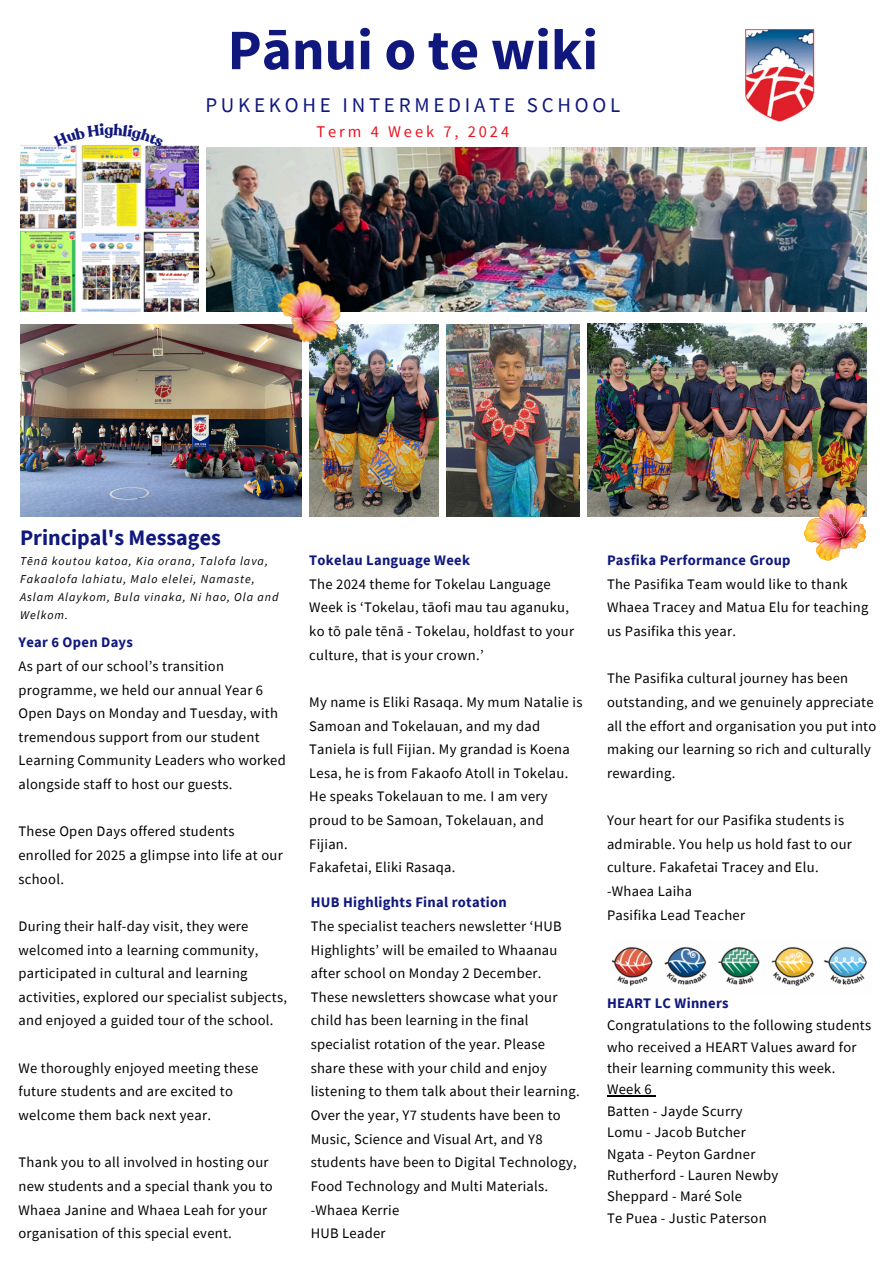
<style>
.page{position:relative;width:894px;height:1264px;background:#fff}
.page>*{position:absolute;margin:0;border:0;box-sizing:border-box;transform-origin:0 0}
.t1{font:700 57.3px "Source Sans Pro";color:#10187d}
.t2{font:700 22.05px "Source Sans Pro";color:#10187d}
.t3{font:20.85px "Source Sans Pro";letter-spacing:.18em;color:#10187d}
.t4{font:16.35px "Source Sans Pro";letter-spacing:.18em;color:#eb1320}
.t5{font:700 15.45px "Recoleta Alt";color:#10187d}
.t6{font:14.55px/23.7px "Source Sans Pro";letter-spacing:.02em;color:#000}
.t7{font:italic 12px/18px "Source Sans Pro";letter-spacing:.08em;color:#000}
.s1{font-weight:700;color:#10187d}
</style>
<div class="page">
<img style="left:745px;top:29px;width:69px;height:93px">
<img style="left:611px;top:947px;width:257px;height:39px">
<img style="left:446px;top:325px;width:133px;height:191px">
<img style="left:587px;top:324px;width:279px;height:192px">
<img style="left:309px;top:325px;width:129px;height:191px">
<img style="left:804px;top:498px;width:60px;height:62px">
<img style="left:20px;top:145px;width:178px;height:166px">
<img style="left:20px;top:325px;width:281px;height:191px">
<img style="left:207px;top:148px;width:659px;height:163px">
<img style="left:277px;top:280px;width:64px;height:63px">
<hr style="left:607px;top:1095px;width:44px;height:1px;background:#000">
<svg style="left:54px;top:145px;width:50px;height:2px"></svg>
<svg style="left:113px;top:145px;width:50px;height:2px"></svg>
<p class="t5" style="left:104px;top:119px;width:11px">g</p>
<h6 class="t1" style="left:227px;top:13px;width:372px">Pānui o te wiki</h6>
<h6 class="t3" style="left:205px;top:91px;width:416px">PUKEKOHE INTERMEDIATE SCHOOL</h6>
<h6 class="t4" style="left:316px;top:121px;width:194px">Term 4 Week 7, 2024</h6>
<h6 class="t2" style="left:20px;top:523px;width:202px">Principal's Messages</h6>
<p class="t7" style="left:20px;top:552px;width:260px">Tēnā koutou katoa, Kia orana, Talofa lava, Fakaalofa lahiatu, Malo elelei, Namaste, Aslam Alaykom, Bula vinaka, Ni hao, Ola and Welkom.</p>
<p class="t6" style="left:18px;top:630px;width:269px"><span class="s1">Year 6 Open Days<br></span>As part of our school’s transition programme, we held our annual Year 6<br>Open Days on Monday and Tuesday, with tremendous support from our student Learning Community Leaders who worked alongside staff to host our guests.</p>
<p class="t6" style="left:18px;top:819px;width:266px">These Open Days offered students enrolled for 2025 a glimpse into life at our school.</p>
<p class="t6" style="left:18px;top:913px;width:270px">During their half-day visit, they were welcomed into a learning community, participated in cultural and learning activities, explored our specialist subjects, and enjoyed a guided tour of the school.</p>
<h3 class="t6" style="left:18px;top:1055px;width:241px">We thoroughly enjoyed meeting these future students and are excited to welcome them back next year.</h3>
<h6 class="t6" style="left:18px;top:1150px;width:256px">Thank you to all involved in hosting our new students and a special thank you to Whaea Janine and Whaea Leah for your organisation of this special event.</h6>
<h6 class="t6" style="left:309px;top:548px;width:266px"><span class="s1">Tokelau Language Week<br></span>The 2024 theme for Tokelau Language Week is ‘Tokelau, tāofi mau tau aganuku, ko tō pale tēnā - Tokelau, holdfast to your culture, that is your crown.’</h6>
<h6 class="t6" style="left:309px;top:690px;width:275px">My name is Eliki Rasaqa. My mum Natalie is<br>Samoan and Tokelauan, and my dad<br>Taniela is full Fijian. My grandad is Koena<br>Lesa, he is from Fakaofo Atoll in Tokelau.<br>He speaks Tokelauan to me. I am very proud to be Samoan, Tokelauan, and<br>Fijian.<br>Fakafetai, Eliki Rasaqa.</h6>
<h6 class="t6" style="left:310px;top:890px;width:270px"><span class="s1">HUB Highlights Final rotation<br></span>The specialist teachers newsletter ‘HUB Highlights’ will be emailed to Whaanau after school on Monday 2 December.<br>These newsletters showcase what your child has been learning in the final specialist rotation of the year. Please share these with your child and enjoy listening to them talk about their learning.<br>Over the year, Y7 students have been to Music, Science and Visual Art, and Y8 students have been to Digital Technology, Food Technology and Multi Materials. -Whaea Kerrie<br>HUB Leader</h6>
<h6 class="t6" style="left:607px;top:548px;width:263px"><span class="s1">Pasfika Performance Group<br></span>The Pasifika Team would like to thank<br>Whaea Tracey and Matua Elu for teaching us Pasifika this year.</h6>
<h6 class="t6" style="left:607px;top:666px;width:271px">The Pasifika cultural journey has been outstanding, and we genuinely appreciate all the effort and organisation you put into making our learning so rich and culturally rewarding.</h6>
<h6 class="t6" style="left:607px;top:808px;width:246px">Your heart for our Pasifika students is admirable. You help us hold fast to our culture. Fakafetai Tracey and Elu. -Whaea Laiha<br>Pasifika Lead Teacher</h6>
<p class="t6" style="left:607px;top:991px;width:266px;line-height:21.5px"><span class="s1">HEART LC Winners<br></span>Congratulations to the following students who received a HEART Values award for their learning community this week.<br>Week 6<br>Batten - Jayde Scurry<br>Lomu - Jacob Butcher<br>Ngata - Peyton Gardner<br>Rutherford - Lauren Newby<br>Sheppard - Maré Sole<br>Te Puea - Justic Paterson</p>
</div>
